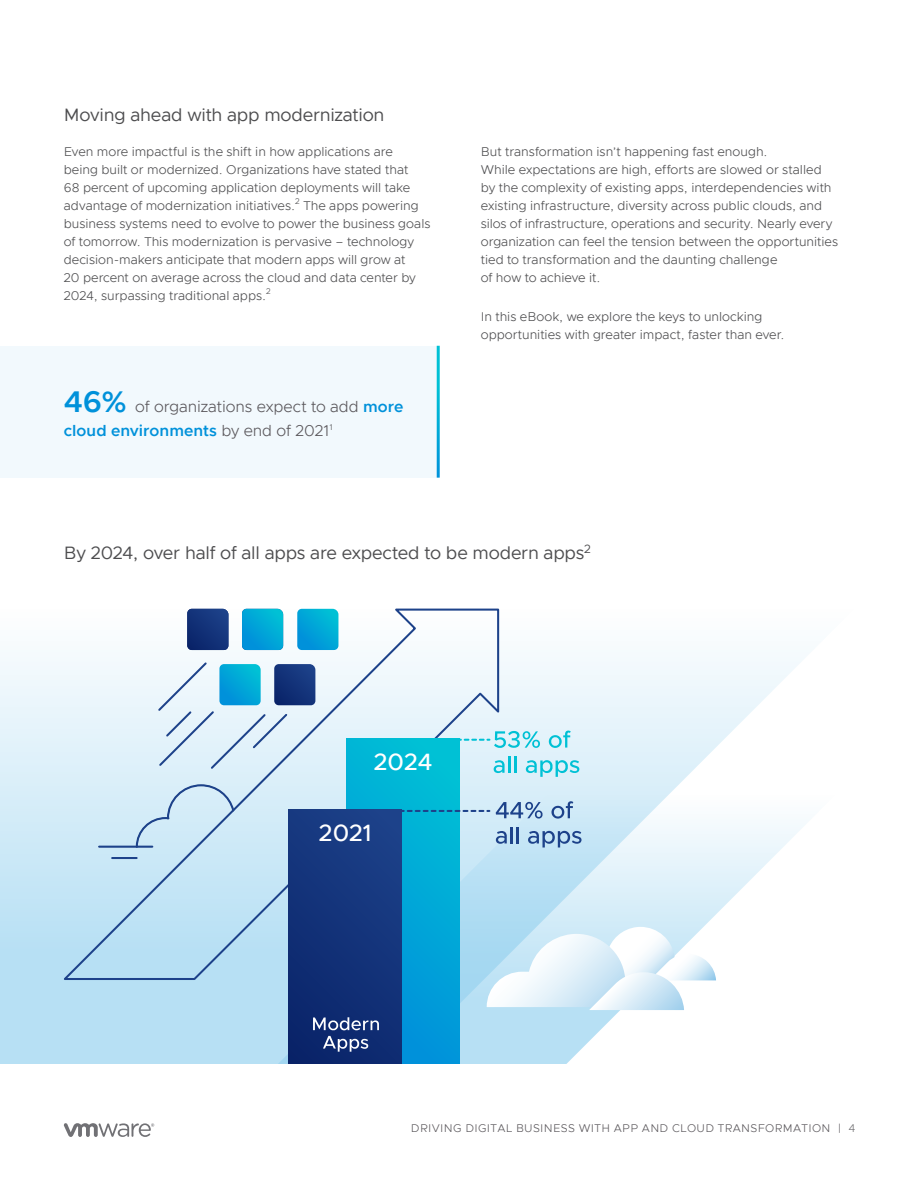
<style>
.page{position:relative;width:919px;height:1187px;background:#fff}
.page>*{position:absolute;margin:0;border:0;box-sizing:border-box;transform-origin:0 0}
.t1{font:500 23.7px "Metropolis";color:#fff}
.t2{font:18px "Metropolis";letter-spacing:-.015em;color:#4d4d4f}
.t3{font:300 15.75px/24px "Metropolis";letter-spacing:-.005em;color:#5a575b}
.t4{font:300 12.75px/18px "Metropolis";color:#4d4d4f}
.t5{font:300 11.25px "Metropolis";letter-spacing:.03em;color:#5a575b}
.t6{font:300 8.25px "Metropolis";color:#4d4d4f}
.s1{font-weight:600;font-size:30px;color:#0091da}
.s2{font-weight:600;color:#0091da}
.s3{color:#717073}
</style>
<div class="page">
<svg style="left:64px;top:1123px;width:90px;height:13px"></svg>
<svg style="left:0;top:657px;width:806px;height:406px"></svg>
<svg style="left:60px;top:608px;width:440px;height:372px"></svg>
<div style="left:346px;top:738px;width:113px;height:325px;background:linear-gradient(to bottom,#00bfd5,#0092da)"></div>
<svg style="left:548px;top:730px;width:22px;height:18px"></svg>
<svg style="left:493px;top:756px;width:23px;height:17px"></svg>
<svg style="left:525px;top:760px;width:54px;height:16px"></svg>
<div style="left:289px;top:809px;width:113px;height:254px;background:linear-gradient(to right,#102e74,#173980)"></div>
<svg style="left:451px;top:730px;width:89px;height:17px;background:#a9e5f0"></svg>
<svg style="left:393px;top:809px;width:96px;height:2px"></svg>
<svg style="left:495px;top:801px;width:47px;height:17px"></svg>
<svg style="left:551px;top:801px;width:22px;height:17px"></svg>
<svg style="left:496px;top:826px;width:16px;height:17px"></svg>
<hr style="left:516px;top:826px;width:3px;height:17px;background:#1d428a">
<svg style="left:528px;top:830px;width:53px;height:17px"></svg>
<hr style="left:112px;top:857px;width:25px;height:2px;background:#1d428a">
<hr style="left:99px;top:845px;width:53px;height:2px;background:#1d428a">
<svg style="left:135px;top:783px;width:101px;height:65px;background:#c6e0f0"></svg>
<svg style="left:486px;top:926px;width:230px;height:83px"></svg>
<svg style="left:313px;top:1017px;width:66px;height:34px;background:#42588e"></svg>
<div style="left:0;top:346px;width:438px;height:131px;background:#f2f9fd"></div>
<hr style="left:436px;top:346px;width:3px;height:131px;background:#fff">
<h2 class="t2" style="left:64px;top:103px;width:322px">Moving ahead with app modernization</h2>
<p class="t4" style="left:64px;top:142px;width:348px">Even more impactful is the shift in how applications are being built or modernized. Organizations have stated that 68 percent of upcoming application deployments will take advantage of modernization initiatives.</p>
<p class="t6" style="left:295px;top:196px;width:6px">2</p>
<p class="t4" style="left:64px;top:196px;width:368px;text-indent:239px">The apps powering business systems need to evolve to power the business goals of tomorrow. This modernization is pervasive – technology decision-makers anticipate that modern apps will grow at<br>20 percent on average across the cloud and data center by 2024, surpassing traditional apps.</p>
<p class="t6" style="left:266px;top:286px;width:6px">2</p>
<p class="t3" style="left:64px;top:394px;width:341px"><span class="s1">46%</span> of organizations expect to add <span class="s2">more cloud environments</span> by end of 2021<sup>1</sup></p>
<p class="t4" style="left:480px;top:142px;width:359px">But transformation isn’t happening fast enough.<br>While expectations are high, efforts are slowed or stalled by the complexity of existing apps, interdependencies with existing infrastructure, diversity across public clouds, and silos of infrastructure, operations and security. Nearly every organization can feel the tension between the opportunities tied to transformation and the daunting challenge<br>of how to achieve it.</p>
<p class="t4" style="left:480px;top:307px;width:302px">In this eBook, we explore the keys to unlocking opportunities with greater impact, faster than ever.</p>
<h2 class="t2" style="left:64px;top:541px;width:528px">By 2024, over half of all apps are expected to be modern apps<sup>2</sup></h2>
<h1 class="t1" style="left:374px;top:747px;width:60px">2024</h1>
<h1 class="t1" style="left:319px;top:818px;width:54px">2021</h1>
<p class="t5" style="left:411px;top:1121px;width:445px">DRIVING DIGITAL BUSINESS WITH APP AND CLOUD TRANSFORMATION | <span class="s3">4</span></p>
</div>
